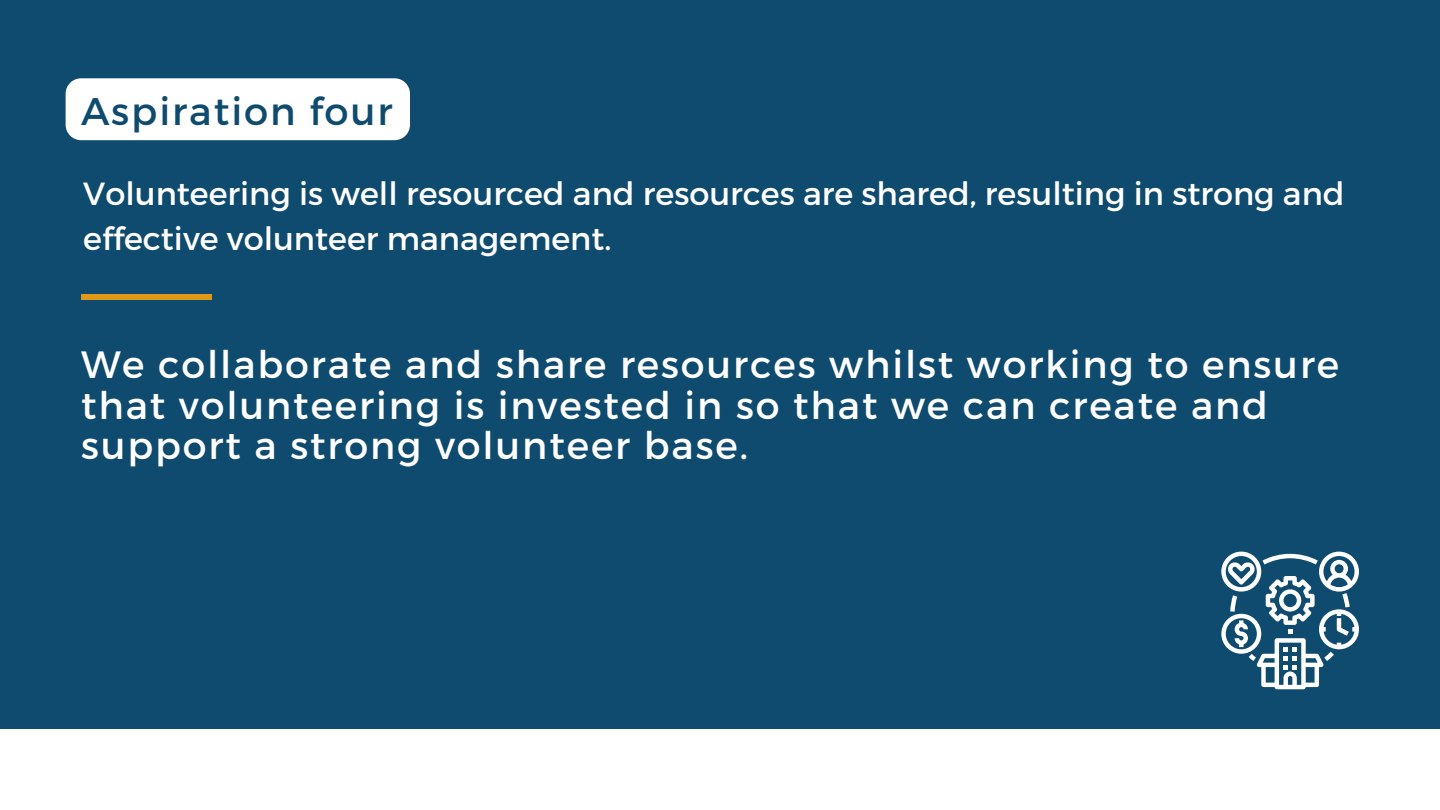
<style>
.page{position:relative;width:1440px;height:810px;background:#0e4b6e}
.page>*{position:absolute;margin:0;border:0;box-sizing:border-box;transform-origin:0 0}
.t1{font:38.5px "Montserrat";letter-spacing:.05em;color:#0e4b6e}
.t2{font:38px/40.5px "Montserrat";letter-spacing:.05em;color:#fff}
.t3{font:32px/44.2px "Montserrat";color:#fff}
</style>
<div class="page">
<div style="left:81px;top:295px;width:131px;height:5px;background:#df9916"></div>
<div style="left:0;top:729px;width:1440px;height:81px;background:#fff"></div>
<svg style="left:1221px;top:552px;width:138px;height:137px"></svg>
<div style="left:66px;top:78px;width:344px;height:62px;background:#fff;border-radius:15px"></div>
<p class="t1" style="left:81px;top:88px;width:313px">Aspiration four</p>
<p class="t3" style="left:83px;top:172px;width:1263px">Volunteering is well resourced and resources are shared, resulting in strong and effective volunteer management.</p>
<p class="t2" style="left:81px;top:344px;width:1260px">We collaborate and share resources whilst working to ensure that volunteering is invested in so that we can create and support a strong volunteer base.</p>
</div>
